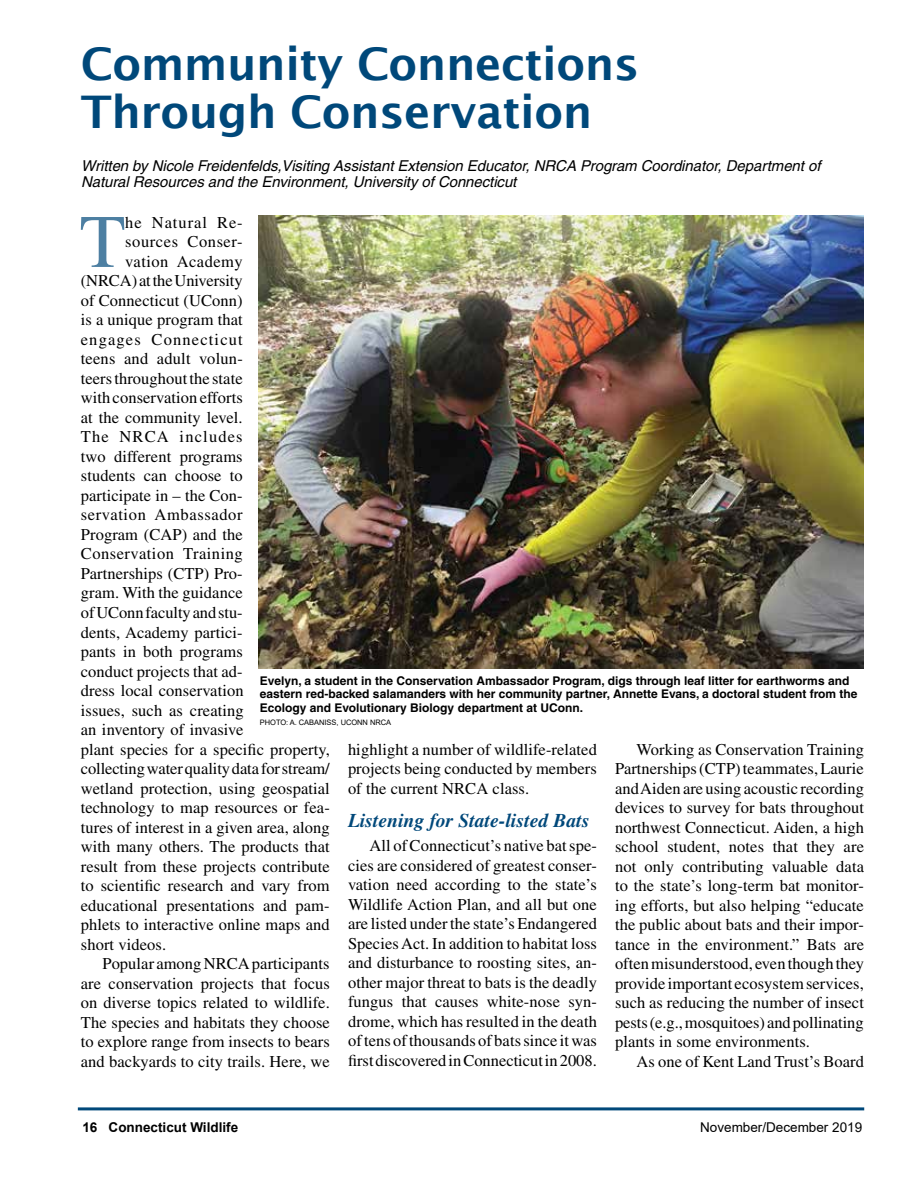
<style>
.page{position:relative;width:918px;height:1188px;background:#fff}
.page>*{position:absolute;margin:0;border:0;box-sizing:border-box;transform-origin:0 0}
.t1{font:75.45px "Times";color:#4d7fa2}
.t2{font:600 45px/48px "Lucida Sans";letter-spacing:-.01em;color:#00487a}
.t3{font:italic 700 19.5px "Times";letter-spacing:.005em;color:#00487a}
.t4{font:16.5px/19.5px "Times";letter-spacing:.005em;color:#000;text-align:justify}
.t5{font:16.5px "Times";letter-spacing:.03em;color:#000}
.t6{font:16.5px "Times";letter-spacing:.07em;color:#000}
.t7{font:16.5px "Times";letter-spacing:.04em;color:#000}
.t8{font:16.5px "Times";letter-spacing:.035em;color:#000}
.t9{font:16.5px "Times";letter-spacing:.055em;color:#000}
.t10{font:italic 15px/16.5px "Helvetica";letter-spacing:-.005em;color:#000}
.t11{font:700 13.5px "Arial";color:#000}
.t12{font:13.5px "Arial";color:#000}
.t13{font:700 12px/13.5px "Helvetica";color:#000}
.t14{font:7.5px "Arial";letter-spacing:-.005em;color:#000}
</style>
<div class="page">
<hr style="left:78px;top:1107px;width:786px;height:3px;background:#00487a">
<img style="left:259px;top:215px;width:605px;height:454px">
<h2 class="t2" style="left:81px;top:40px;width:560px">Community Connections<br>Through Conservation</h2>
<p class="t10" style="left:81px;top:157px;width:741px">Written by Nicole Freidenfelds,Visiting Assistant Extension Educator, NRCA Program Coordinator, Department of<br>Natural Resources and the Environment, University of Connecticut</p>
<h1 class="t1" style="left:80px;top:199px;width:48px">T</h1>
<p class="t9" style="left:125px;top:213px;width:119px">he Natural Re-</p>
<p class="t8" style="left:125px;top:233px;width:119px">sources Conser-</p>
<p class="t5" style="left:125px;top:252px;width:119px">vation Academy</p>
<p class="t4" style="left:81px;top:271px;width:163px">(NRCA) at the University</p>
<p class="t4" style="left:81px;top:291px;width:163px">of Connecticut (UConn)</p>
<p class="t4" style="left:81px;top:310px;width:163px">is a unique program that</p>
<p class="t6" style="left:81px;top:330px;width:163px">engages Connecticut</p>
<p class="t4" style="left:81px;top:349px;width:164px">teens and adult volun-</p>
<p class="t4" style="left:81px;top:369px;width:163px">teers throughout the state</p>
<p class="t4" style="left:81px;top:388px;width:163px">with conservation efforts</p>
<p class="t4" style="left:81px;top:408px;width:163px">at the community level.</p>
<p class="t6" style="left:81px;top:428px;width:163px">The NRCA includes</p>
<p class="t4" style="left:81px;top:447px;width:163px">two different programs</p>
<p class="t4" style="left:81px;top:466px;width:163px">students can choose to</p>
<p class="t4" style="left:81px;top:486px;width:163px">participate in – the Con-</p>
<p class="t7" style="left:81px;top:506px;width:163px">servation Ambassador</p>
<p class="t4" style="left:81px;top:525px;width:163px">Program (CAP) and the</p>
<p class="t5" style="left:81px;top:545px;width:164px">Conservation Training</p>
<p class="t4" style="left:81px;top:564px;width:163px">Partnerships (CTP) Pro-</p>
<p class="t4" style="left:81px;top:583px;width:163px">gram. With the guidance</p>
<p class="t4" style="left:81px;top:603px;width:163px">of UConn faculty and stu-</p>
<p class="t4" style="left:81px;top:622px;width:163px">dents, Academy partici-</p>
<p class="t4" style="left:81px;top:642px;width:163px">pants in both programs</p>
<p class="t4" style="left:81px;top:661px;width:163px">conduct projects that ad-</p>
<p class="t4" style="left:81px;top:681px;width:164px">dress local conservation</p>
<p class="t4" style="left:81px;top:700px;width:164px">issues, such as creating</p>
<p class="t4" style="left:81px;top:720px;width:164px">an inventory of invasive</p>
<p class="t4" style="left:81px;top:739px;width:251px">plant species for a specific property,</p>
<p class="t4" style="left:81px;top:759px;width:251px">collecting water quality data for stream/</p>
<p class="t4" style="left:81px;top:778px;width:251px">wetland protection, using geospatial</p>
<p class="t4" style="left:81px;top:798px;width:251px">technology to map resources or fea-</p>
<p class="t4" style="left:81px;top:817px;width:250px">tures of interest in a given area, along</p>
<p class="t4" style="left:81px;top:837px;width:250px">with many others. The products that</p>
<p class="t4" style="left:81px;top:856px;width:250px">result from these projects contribute</p>
<p class="t4" style="left:81px;top:876px;width:250px">to scientific research and vary from</p>
<p class="t4" style="left:81px;top:895px;width:250px">educational presentations and pam-</p>
<p class="t4" style="left:81px;top:915px;width:251px">phlets to interactive online maps and</p>
<p class="t4" style="left:81px;top:934px;width:87px">short videos.</p>
<p class="t4" style="left:102px;top:954px;width:229px">Popular among NRCA participants</p>
<p class="t4" style="left:81px;top:973px;width:251px">are conservation projects that focus</p>
<p class="t4" style="left:81px;top:993px;width:251px">on diverse topics related to wildlife.</p>
<p class="t4" style="left:81px;top:1012px;width:251px">The species and habitats they choose</p>
<p class="t4" style="left:81px;top:1032px;width:250px">to explore range from insects to bears</p>
<p class="t4" style="left:81px;top:1051px;width:251px">and backyards to city trails. Here, we</p>
<p class="t13" style="left:260px;top:674px;width:599px">Evelyn, a student in the Conservation Ambassador Program, digs through leaf litter for earthworms and eastern red-backed salamanders with her community partner, Annette Evans, a doctoral student from the<br>Ecology and Evolutionary Biology department at UConn.</p>
<p class="t14" style="left:260px;top:717px;width:133px">PHOTO: A. CABANISS, UCONN NRCA</p>
<p class="t4" style="left:348px;top:739px;width:250px">highlight a number of wildlife-related projects being conducted by members of the current NRCA class.</p>
<p class="t3" style="left:348px;top:809px;width:243px">Listening for State-listed Bats</p>
<p class="t4" style="left:348px;top:836px;width:251px;text-indent:22px">All of Connecticut’s native bat spe&shy;cies are considered of greatest conser&shy;vation need according to the state’s Wildlife Action Plan, and all but one are listed under the state’s Endangered Species Act. In addition to habitat loss and disturbance to roosting sites, an&shy;other major threat to bats is the deadly fungus that causes white-nose syn&shy;drome, which has resulted in the death of tens of thousands of bats since it was first discovered in Connecticut in 2008.</p>
<p class="t4" style="left:615px;top:739px;width:251px;text-indent:22px">Working as Conservation Training Partnerships (CTP) teammates, Laurie and Aiden are using acoustic recording devices to survey for bats throughout northwest Connecticut. Aiden, a high school student, notes that they are not only contributing valuable data to the state’s long-term bat monitor&shy;ing efforts, but also helping “educate the public about bats and their impor&shy;tance in the environment.” Bats are often misunderstood, even though they provide important ecosystem services, such as reducing the number of insect pests (e.g., mosquitoes) and pollinating plants in some environments.</p>
<p class="t4" style="left:637px;top:1051px;width:229px">As one of Kent Land Trust’s Board</p>
<p class="t11" style="left:82px;top:1118px;width:157px">16 Connecticut Wildlife</p>
<p class="t12" style="left:700px;top:1118px;width:164px">November/December 2019</p>
</div>
